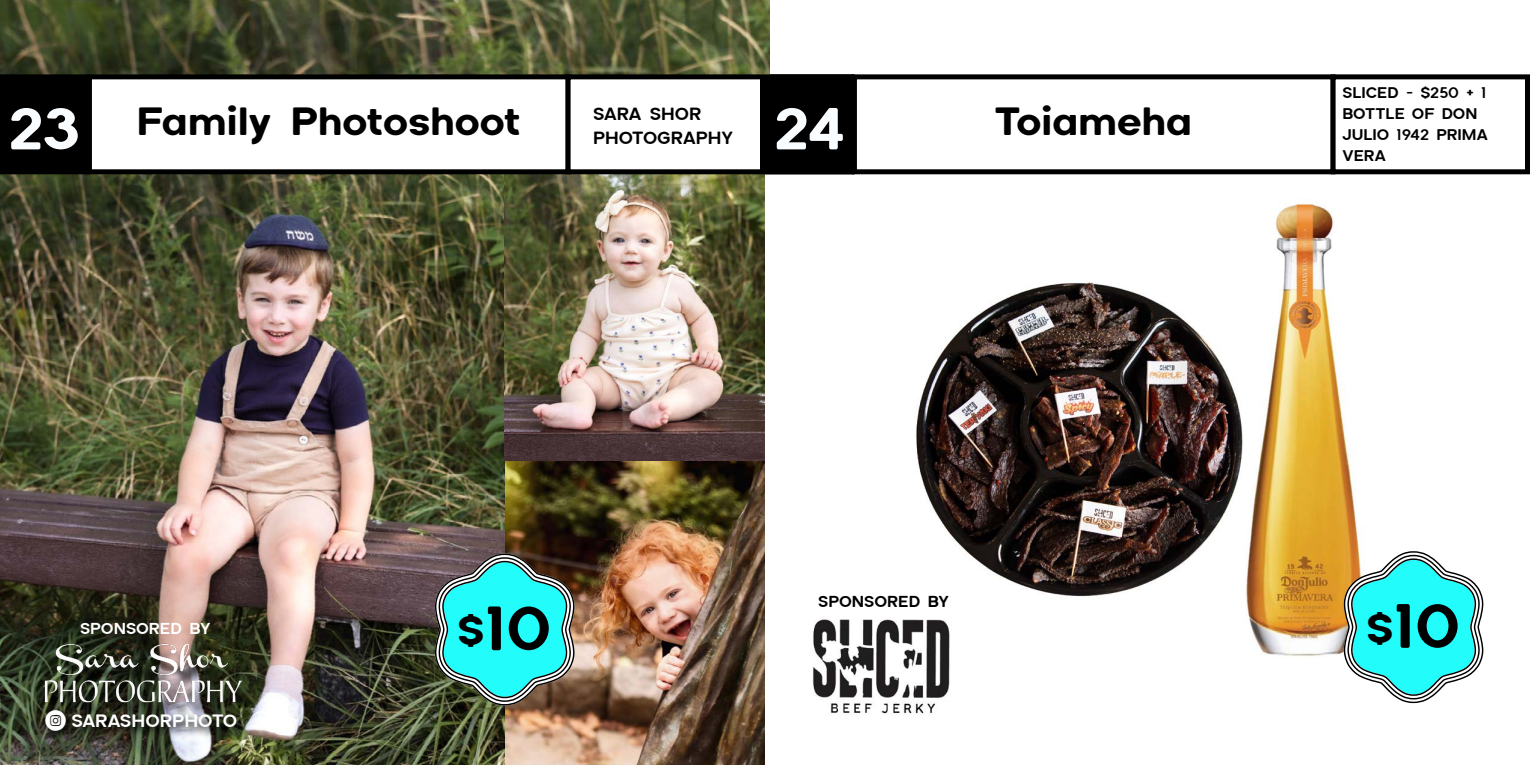
<style>
.page{position:relative;width:1530px;height:765px;background:#fff}
.page>*{position:absolute;margin:0;border:0;box-sizing:border-box;transform-origin:0 0}
.t1{font:700 70.5px "Aceh Soft";color:#000}
.t2{font:700 66.88px "Aceh Soft";color:#fafdff}
.t3{font:700 44.5px "Aceh Soft";color:#000}
.t4{font:600 20.25px "Aceh Soft";color:#fff}
.t5{font:600 20px "Aceh Soft";color:#000}
.t6{font:600 18px "Aceh Soft";color:#fff}
.t7{font:600 18px "Aceh Soft";color:#000}
.t8{font:600 17.5px/21px "Aceh Soft";color:#000}
.s1{font-family:"Social Media Circled";font-weight:400}
.s2{font-size:47px}
</style>
<div class="page">
<img style="left:0;top:174px;width:765px;height:591px">
<img style="left:0;top:0;width:770px;height:74px">
<img style="left:1246px;top:199px;width:113px;height:457px">
<img style="left:916px;top:282px;width:327px;height:315px">
<svg style="left:432px;top:547px;width:148px;height:165px"></svg>
<svg style="left:1341px;top:545px;width:143px;height:159px"></svg>
<img style="left:813px;top:619px;width:137px;height:95px">
<div style="left:87px;top:74px;width:484px;height:100px;border:5px solid #000"></div>
<div style="left:852px;top:74px;width:484px;height:100px;border:5px solid #000"></div>
<div style="left:566px;top:74px;width:199px;height:100px;border:5px solid #000"></div>
<div style="left:1331px;top:74px;width:199px;height:100px;border:5px solid #000"></div>
<div style="left:2px;top:77px;width:85px;height:95px;background:#000"></div>
<div style="left:0;top:74px;width:89px;height:100px;border:5px solid #000"></div>
<div style="left:768px;top:77px;width:84px;height:95px;background:#000"></div>
<div style="left:765px;top:74px;width:89px;height:100px;border:5px solid #000"></div>
<svg style="left:247px;top:647px;width:9px;height:71px"></svg>
<img style="left:44px;top:639px;width:203px;height:67px">
<img style="left:42px;top:706px;width:206px;height:36px">
<h2 class="t2" style="left:10px;top:92px;width:72px">23</h2>
<h3 class="t3" style="left:137px;top:97px;width:385px">Family Photoshoot</h3>
<h3 class="t3" style="left:995px;top:97px;width:198px">Toiameha</h3>
<p class="t5" style="left:593px;top:103px;width:110px">SARA SHOR</p>
<h2 class="t2" style="left:775px;top:92px;width:71px">24</h2>
<h2 class="t2" style="left:793px;top:92px;width:35px">2</h2>
<p class="t5" style="left:593px;top:127px;width:141px">PHOTOGRAPHY</p>
<p class="t8" style="left:1342px;top:82px;width:147px">SLICED - $250 + 1<br>BOTTLE OF DON<br>JULIO 1942 PRIMA<br>VERA</p>
<p class="t6" style="left:80px;top:619px;width:132px">SPONSORED BY</p>
<p class="t4" style="left:45px;top:710px;width:194px"><span class="s1">Q</span> SARASHORPHOTO</p>
<p class="t7" style="left:818px;top:592px;width:132px">SPONSORED BY</p>
<h1 class="t1" style="left:457px;top:590px;width:96px"><span class="s2">$</span>10</h1>
<h1 class="t1" style="left:1366px;top:588px;width:96px"><span class="s2">$</span>10</h1>
</div>
